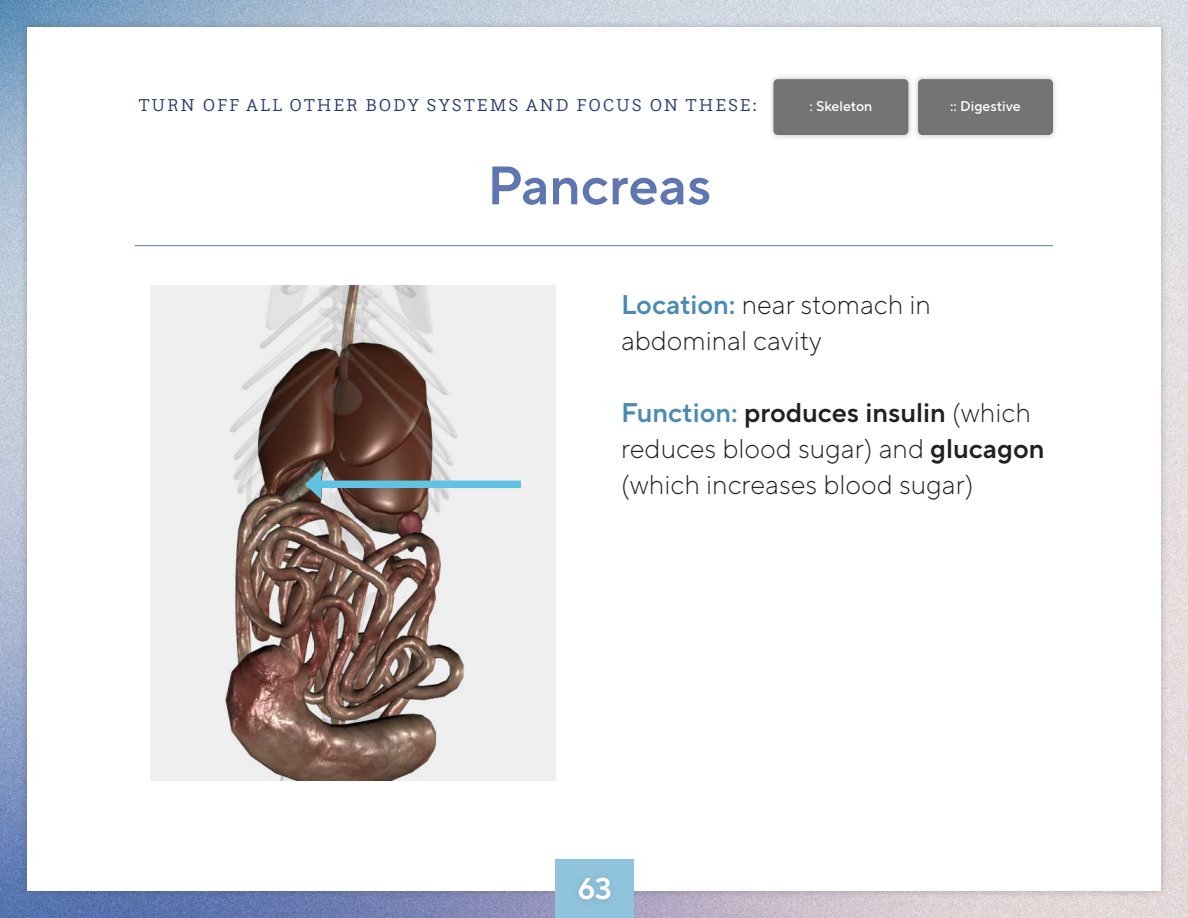
<style>
.page{position:relative;width:1188px;height:918px;background:#fff}
.page>*{position:absolute;margin:0;border:0;box-sizing:border-box;transform-origin:0 0}
.t1{font:54px "TT Norms Pro Dm Bd";color:#6076b1}
.t2{font:30px "TT Norms Pro Dm Bd";color:#fff}
.t3{font:300 27px/36px "TT Norms Pro";color:#231f20}
.t4{font:300 18px "Questa Slab";letter-spacing:.1em;color:#253b6f}
.t5{font:500 14.1px "TT Norms Pro";color:#fff}
.s1{font-family:"TT Norms Pro Dm Bd";font-weight:400;color:#4a8bb3}
.s2{font-family:"TT Norms Pro Dm Bd";font-weight:400}
</style>
<div class="page">
<img style="left:1px;top:0;width:1187px;height:918px">
<div style="left:19px;top:19px;width:1150px;height:880px;background:#231f20;opacity:.25"></div>
<div style="left:27px;top:27px;width:1134px;height:864px;background:#fff"></div>
<div style="left:556px;top:860px;width:78px;height:58px;background:#90c3dc"></div>
<div style="left:571px;top:870px;width:47px;height:38px;background:#8dbfd7"></div>
<div style="left:768px;top:73px;width:146px;height:68px;background:#231f20;opacity:.25"></div>
<div style="left:773px;top:79px;width:135px;height:56px;background:#747474;border-radius:5px"></div>
<hr style="left:135px;top:245px;width:918px;height:1px;background:#6076b1">
<div style="left:912px;top:73px;width:147px;height:68px;background:#231f20;opacity:.25"></div>
<div style="left:918px;top:79px;width:135px;height:56px;background:#747474;border-radius:5px"></div>
<img style="left:151px;top:285px;width:405px;height:495px">
<div style="left:315px;top:481px;width:206px;height:7px;background:#61c2e1"></div>
<svg style="left:305px;top:469px;width:16px;height:30px"></svg>
<p class="t4" style="left:138px;top:94px;width:620px">TURN OFF ALL OTHER BODY SYSTEMS AND FOCUS ON THESE:</p>
<p class="t5" style="left:809px;top:96px;width:64px">: Skeleton</p>
<p class="t5" style="left:950px;top:96px;width:72px">:: Digestive</p>
<p class="t1" style="left:487px;top:146px;width:226px">Pancreas</p>
<p class="t3" style="left:621px;top:286px;width:312px"><span class="s1">Location:</span> near stomach in abdominal cavity</p>
<p class="t3" style="left:621px;top:394px;width:425px"><span class="s1">Function:</span> <span class="s2">produces insulin</span> (which reduces blood sugar) and <span class="s2">glucagon </span>(which increases blood sugar)</p>
<p class="t2" style="left:578px;top:867px;width:36px">63</p>
</div>
